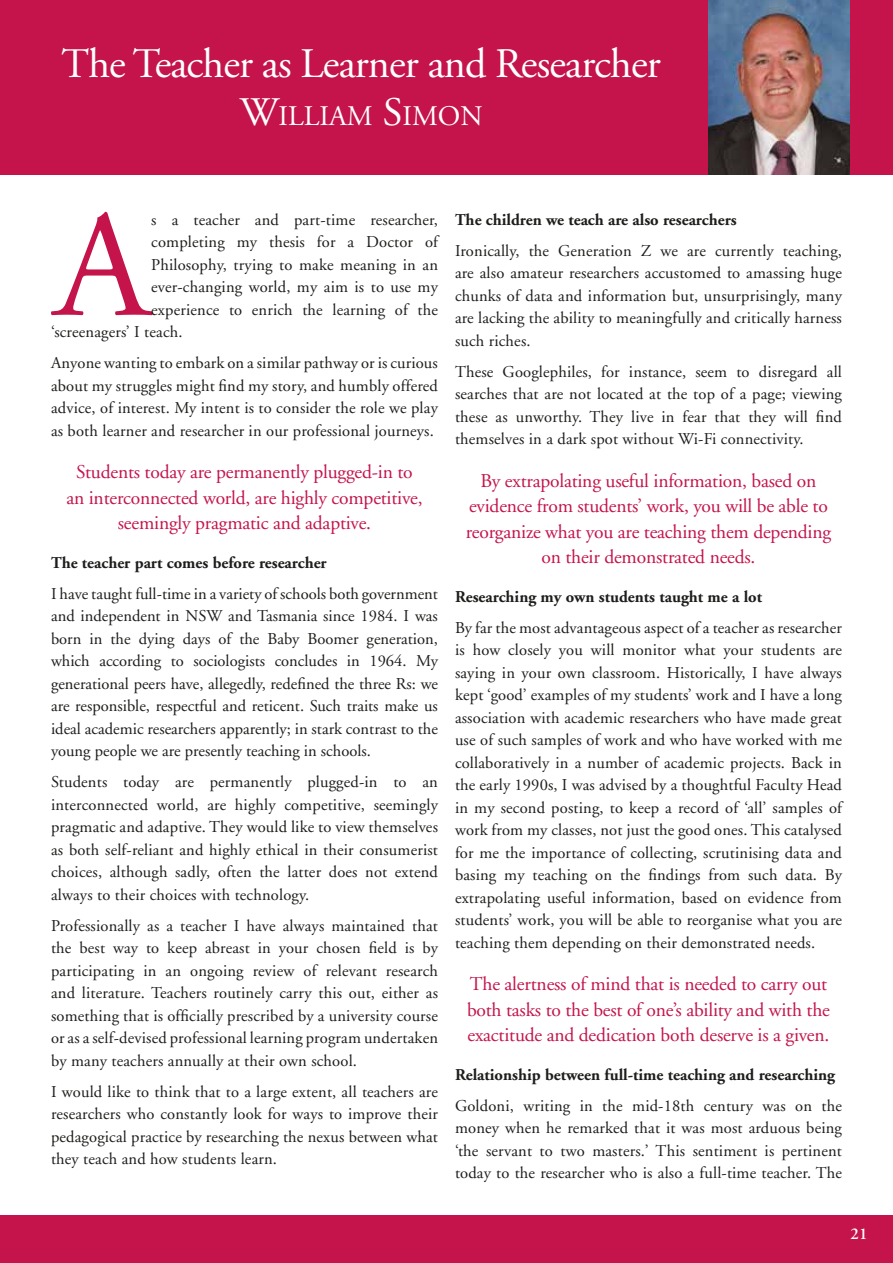
<style>
.page{position:relative;width:893px;height:1263px;background:#fff}
.page>*{position:absolute;margin:0;border:0;box-sizing:border-box;transform-origin:0 0}
.Body_Copy{font:152.25px "Adobe Garamond";color:#c4144b}
.t1{font:42px "Adobe Garamond";letter-spacing:-.02em;color:#fff}
.t2{font:28.35px "Adobe Garamond";color:#fff}
.Pull_out{font:19.5px/25.5px "Adobe Garamond";letter-spacing:-.01em;color:#c4144b;text-align:center}
.Body_Copy-2{font:16.5px/22.5px "Adobe Garamond";letter-spacing:.01em;color:#1d1d1b;text-align:justify}
.Body_Copy-3{font:700 16.5px "Adobe Garamond";color:#1d1d1b}
.t3{font:600 16.5px "Adobe Garamond";color:#fff}
.s1{font-size:40.5px}
</style>
<div class="page">
<div style="left:0;top:1215px;width:893px;height:48px;background:#c4144b"></div>
<div style="left:0;top:0;width:893px;height:174px;background:#c4144b"></div>
<img style="left:708px;top:0;width:141px;height:174px">
<h2 class="t1" style="left:62px;top:42px;width:601px">The Teacher as Learner and Researcher</h2>
<h3 class="t2" style="left:240px;top:101px;width:243px"><span class="s1">W</span>ILLIAM <span class="s1">S</span>IMON</h3>
<p class="Body_Copy" style="left:55px;top:185px;width:96px">A</p>
<p class="Body_Copy-2" style="left:151px;top:209px;width:288px">s a teacher and part-time researcher,</p>
<p class="Body_Copy-2" style="left:151px;top:231px;width:288px">completing my thesis for a Doctor of</p>
<p class="Body_Copy-2" style="left:151px;top:254px;width:288px">Philosophy, trying to make meaning in an</p>
<p class="Body_Copy-2" style="left:151px;top:276px;width:288px">ever-changing world, my aim is to use my</p>
<p class="Body_Copy-2" style="left:151px;top:299px;width:288px">experience to enrich the learning of the</p>
<p class="Body_Copy-2" style="left:51px;top:321px;width:133px">‘screenagers’ I teach.</p>
<p class="Body_Copy-2" style="left:51px;top:352px;width:388px">Anyone wanting to embark on a similar pathway or is curious about my struggles might find my story, and humbly offered advice, of interest. My intent is to consider the role we play as both learner and researcher in our professional journeys.</p>
<p class="Pull_out" style="left:66px;top:460px;width:358px">Students today are permanently plugged-in to an interconnected world, are highly competitive, seemingly pragmatic and adaptive.</p>
<p class="Body_Copy-3" style="left:51px;top:553px;width:277px">The teacher part comes before researcher</p>
<p class="Body_Copy-2" style="left:51px;top:583px;width:388px">I have taught full-time in a variety of schools both government and independent in NSW and Tasmania since 1984. I was born in the dying days of the Baby Boomer generation, which according to sociologists concludes in 1964. My generational peers have, allegedly, redefined the three Rs: we are responsible, respectful and reticent. Such traits make us ideal academic researchers apparently; in stark contrast to the young people we are presently teaching in schools.</p>
<p class="Body_Copy-2" style="left:51px;top:771px;width:388px">Students today are permanently plugged-in to an interconnected world, are highly competitive, seemingly pragmatic and adaptive. They would like to view themselves as both self-reliant and highly ethical in their consumerist choices, although sadly, often the latter does not extend always to their choices with technology.</p>
<p class="Body_Copy-2" style="left:51px;top:915px;width:388px">Professionally as a teacher I have always maintained that the best way to keep abreast in your chosen field is by participating in an ongoing review of relevant research and literature. Teachers routinely carry this out, either as something that is officially prescribed by a university course or as a self-devised professional learning program undertaken by many teachers annually at their own school.</p>
<p class="Body_Copy-2" style="left:51px;top:1081px;width:388px">I would like to think that to a large extent, all teachers are researchers who constantly look for ways to improve their pedagogical practice by researching the nexus between what they teach and how students learn.</p>
<p class="Body_Copy-3" style="left:455px;top:211px;width:283px">The children we teach are also researchers</p>
<p class="Body_Copy-2" style="left:455px;top:240px;width:388px">Ironically, the Generation Z we are currently teaching, are also amateur researchers accustomed to amassing huge chunks of data and information but, unsurprisingly, many are lacking the ability to meaningfully and critically harness such riches.</p>
<p class="Body_Copy-2" style="left:455px;top:361px;width:388px">These Googlephiles, for instance, seem to disregard all searches that are not located at the top of a page; viewing these as unworthy. They live in fear that they will find themselves in a dark spot without Wi-Fi connectivity.</p>
<p class="Pull_out" style="left:466px;top:468px;width:367px">By extrapolating useful information, based on evidence from students’ work, you will be able to reorganize what you are teaching them depending on their demonstrated needs.</p>
<p class="Body_Copy-3" style="left:455px;top:587px;width:309px">Researching my own students taught me a lot</p>
<p class="Body_Copy-2" style="left:455px;top:617px;width:388px">By far the most advantageous aspect of a teacher as researcher is how closely you will monitor what your students are saying in your own classroom. Historically, I have always kept ‘good’ examples of my students’ work and I have a long association with academic researchers who have made great use of such samples of work and who have worked with me collaboratively in a number of academic projects. Back in the early 1990s, I was advised by a thoughtful Faculty Head in my second posting, to keep a record of ‘all’ samples of work from my classes, not just the good ones. This catalysed for me the importance of collecting, scrutinising data and basing my teaching on the findings from such data. By extrapolating useful information, based on evidence from students’ work, you will be able to reorganise what you are teaching them depending on their demonstrated needs.</p>
<p class="Pull_out" style="left:467px;top:972px;width:364px;text-align:left">The alertness of mind that is needed to carry out both tasks to the best of one’s ability and with the exactitude and dedication both deserve is a given.</p>
<p class="Body_Copy-3" style="left:455px;top:1065px;width:382px">Relationship between full-time teaching and researching</p>
<p class="Body_Copy-2" style="left:455px;top:1095px;width:388px">Goldoni, writing in the mid-18th century was on the money when he remarked that it was most arduous being ‘the servant to two masters.’ This sentiment is pertinent today to the researcher who is also a full-time teacher. The</p>
<p class="t3" style="left:851px;top:1225px;width:18px">21</p>
</div>
